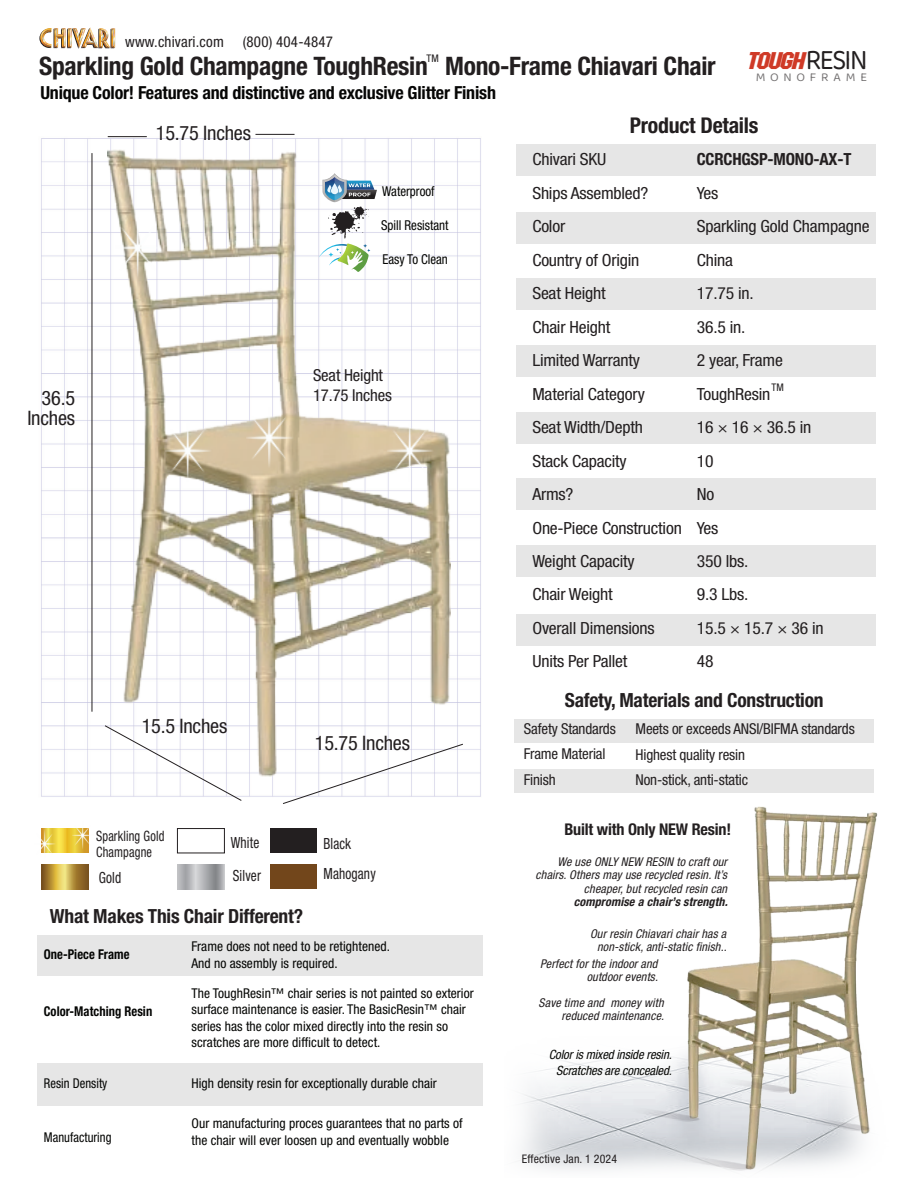
<style>
.page{position:relative;width:918px;height:1188px;background:#fff}
.page>*{position:absolute;margin:0;border:0;box-sizing:border-box;transform-origin:0 0}
.t1{font:700 condensed 25.5px "Helvetica Neue LT Std";letter-spacing:-.01em;color:#231f20}
.t2{font:italic 25.35px "Machine ITCD";color:#cf3a27;scale:1.18 1}
.t3{font:700 condensed 21.75px "Helvetica Neue LT Std";letter-spacing:-.01em;color:#231f20}
.t4{font:condensed 19.95px/19.5px "Helvetica Neue LT Std";letter-spacing:-.01em;color:#231f20;text-align:right}
.t5{font:700 condensed 19.5px "Helvetica Neue LT Std";letter-spacing:-.01em;color:#231f20}
.t6{font:700 condensed 18px "Helvetica Neue LT Std";letter-spacing:-.01em;color:#060605}
.t7{font:condensed 16.8px/33.5px "Helvetica Neue LT Std";letter-spacing:-.01em;color:#231f20;scale:1.05 1}
.t8{font:700 condensed 16.8px "Helvetica Neue LT Std";letter-spacing:-.01em;color:#231f20}
.t9{font:condensed 16.5px/19.5px "Helvetica Neue LT Std";letter-spacing:-.01em;color:#231f20}
.t10{font:700 condensed 16.2px "Helvetica Neue LT Std";letter-spacing:-.01em;color:#231f20}
.t11{font:condensed 15.45px/30px "Helvetica Neue LT Std";letter-spacing:.01em;color:#231f20;scale:.87 1}
.t12{font:condensed 15px/25.5px "Helvetica Neue LT Std";letter-spacing:-.01em;color:#231f20}
.t13{font:condensed 15px "Helvetica Neue LT Std";letter-spacing:.01em;color:#231f20}
.t14{font:condensed 14.25px/15.9px "Helvetica Neue LT Std";letter-spacing:.01em;color:#231f20;scale:.87 1}
.t15{font:condensed 13.65px "Helvetica Neue LT Std";color:#040503;scale:.95 1}
.t16{font:condensed 13.5px/16.5px "Helvetica Neue LT Std";letter-spacing:.005em;color:#040503}
.t17{font:700 condensed 13.5px "Helvetica Neue LT Std";letter-spacing:.005em;color:#040503;scale:.93 1}
.t18{font:condensed 13.5px "Helvetica Neue LT Std";letter-spacing:.005em;color:#040503;scale:.93 1}
.t19{font:italic condensed 12.75px/15.6px "Helvetica Neue LT Std";letter-spacing:-.01em;color:#090a07;text-align:center}
.t20{font:12.3px "Baloo Thambi 2";letter-spacing:.38em;color:#231f20}
.t21{font:italic condensed 12.15px/13.5px "Helvetica Neue LT Std";letter-spacing:.01em;color:#231f20;text-align:right}
.t22{font:italic 700 condensed 12.15px "Helvetica Neue LT Std";letter-spacing:.01em;color:#231f20}
.t23{font:condensed 11.85px "Helvetica Neue LT Std";letter-spacing:.01em;color:#231f20}
.t24{font:condensed 10.5px "Helvetica Neue LT Std";color:#231f20}
.s1{font-family:"Baloo Thambi 2";font-style:normal;font-size:29.4px;color:#231f20}
</style>
<div class="page">
<img style="left:41px;top:133px;width:440px;height:664px">
<img style="left:107px;top:150px;width:344px;height:627px">
<img style="left:519px;top:1055px;width:245px;height:116px">
<img style="left:687px;top:806px;width:190px;height:363px">
<img style="left:39px;top:27px;width:76px;height:22px">
<div style="left:515px;top:719px;width:359px;height:24px;background:#e6e6e6"></div>
<div style="left:515px;top:769px;width:359px;height:24px;background:#e6e6e6"></div>
<div style="left:37px;top:935px;width:446px;height:41px;background:#e6e6e6"></div>
<div style="left:37px;top:1063px;width:446px;height:43px;background:#e6e6e6"></div>
<div style="left:516px;top:144px;width:359px;height:31px;background:#e6e6e6"></div>
<div style="left:516px;top:212px;width:359px;height:32px;background:#e6e6e6"></div>
<div style="left:516px;top:279px;width:359px;height:31px;background:#e6e6e6"></div>
<div style="left:516px;top:345px;width:359px;height:32px;background:#e6e6e6"></div>
<div style="left:516px;top:412px;width:359px;height:31px;background:#e6e6e6"></div>
<div style="left:516px;top:478px;width:359px;height:32px;background:#e6e6e6"></div>
<div style="left:516px;top:545px;width:359px;height:32px;background:#e6e6e6"></div>
<div style="left:516px;top:614px;width:359px;height:32px;background:#e6e6e6"></div>
<hr style="left:108px;top:136px;width:39px;height:1px;background:#231f20">
<hr style="left:255px;top:134px;width:40px;height:1px;background:#231f20">
<hr style="left:92px;top:153px;width:1px;height:559px;background:#231f20">
<svg style="left:282px;top:743px;width:182px;height:61px"></svg>
<svg style="left:104px;top:725px;width:138px;height:76px"></svg>
<img style="left:659px;top:1151px;width:96px;height:20px">
<img style="left:786px;top:1114px;width:86px;height:19px">
<img style="left:615px;top:1104px;width:87px;height:19px">
<img style="left:707px;top:1075px;width:87px;height:19px">
<svg style="left:319px;top:173px;width:58px;height:99px"></svg>
<div style="left:270px;top:828px;width:47px;height:25px;background:#231f20"></div>
<div style="left:270px;top:865px;width:47px;height:24px;background:#72461b"></div>
<svg style="left:177px;top:865px;width:47px;height:24px"></svg>
<svg style="left:42px;top:865px;width:47px;height:24px"></svg>
<svg style="left:42px;top:828px;width:47px;height:25px"></svg>
<div style="left:177px;top:828px;width:48px;height:25px;background:#fff;border:1px solid #231f20"></div>
<img style="left:41px;top:829px;width:15px;height:24px">
<img style="left:72px;top:828px;width:17px;height:22px">
<img style="left:387px;top:420px;width:47px;height:61px">
<img style="left:247px;top:407px;width:46px;height:61px">
<img style="left:165px;top:420px;width:47px;height:61px">
<img style="left:115px;top:217px;width:47px;height:61px">
<p class="t13" style="left:125px;top:33px;width:100px">www.chivari.com</p>
<p class="t13" style="left:243px;top:33px;width:92px">(800) 404-4847</p>
<p class="t24" style="left:426px;top:52px;width:14px">TM</p>
<h1 class="t1" style="left:39px;top:50px;width:678px">Sparkling Gold Champagne ToughResin Mono-Frame Chiavari Chair</h1>
<h3 class="t6" style="left:40px;top:81px;width:457px">Unique Color! Features and distinctive and exclusive Glitter Finish</h3>
<h2 class="t2" style="left:746px;top:46px;width:104px">TOUGH<span class="s1">RESIN</span></h2>
<p class="t20" style="left:755px;top:69px;width:113px">MONOFRAME</p>
<h3 class="t4" style="left:27px;top:388px;width:49px">36.5<br>Inches</h3>
<h3 class="t4" style="left:156px;top:123px;width:97px">15.75 Inches</h3>
<p class="t15" style="left:382px;top:184px;width:57px">Waterproof</p>
<p class="t15" style="left:381px;top:217px;width:72px">Spill Resistant</p>
<p class="t15" style="left:382px;top:252px;width:70px">Easy To Clean</p>
<p class="t9" style="left:313px;top:366px;width:80px">Seat Height<br>17.75 Inches</p>
<h3 class="t4" style="left:142px;top:716px;width:87px">15.5 Inches</h3>
<p class="t14" style="left:96px;top:828px;width:80px">Sparkling Gold<br>Champagne</p>
<p class="t11" style="left:99px;top:863px;width:27px">Gold</p>
<p class="t11" style="left:233px;top:861px;width:34px">Silver</p>
<p class="t11" style="left:231px;top:828px;width:34px">White</p>
<h3 class="t4" style="left:315px;top:733px;width:97px">15.75 Inches</h3>
<p class="t11" style="left:323px;top:829px;width:62px">Black<br>Mahogany</p>
<h3 class="t5" style="left:50px;top:905px;width:255px">What Makes This Chair Different?</h3>
<p class="t17" style="left:44px;top:946px;width:94px">One-Piece Frame</p>
<p class="t16" style="left:191px;top:938px;width:200px">Frame does not need to be retightened.<br>And no assembly is required.</p>
<p class="t16" style="left:191px;top:984px;width:284px">The ToughResin™ chair series is not painted so exterior surface maintenance is easier. The BasicResin™ chair series has the color mixed directly into the resin so scratches are more difficult to detect.</p>
<p class="t16" style="left:191px;top:1074px;width:247px">High density resin for exceptionally durable chair</p>
<p class="t16" style="left:191px;top:1115px;width:273px">Our manufacturing proces guarantees that no parts of the chair will ever loosen up and eventually wobble</p>
<p class="t17" style="left:44px;top:1003px;width:118px">Color-Matching Resin</p>
<p class="t18" style="left:44px;top:1075px;width:70px">Resin Density</p>
<p class="t18" style="left:44px;top:1129px;width:74px">Manufacturing</p>
<h3 class="t3" style="left:630px;top:112px;width:130px">Product Details</h3>
<p class="t7" style="left:532px;top:143px;width:144px">Chivari SKU<br>Ships Assembled?<br>Color<br>Country of Origin<br>Seat Height<br>Chair Height<br>Limited Warranty<br>Material Category<br>Seat Width/Depth<br>Stack Capacity<br>Arms?<br>One-Piece Construction<br>Weight Capacity<br>Chair Weight<br>Overall Dimensions<br>Units Per Pallet</p>
<p class="t8" style="left:697px;top:149px;width:156px">CCRCHGSP-MONO-AX-T</p>
<p class="t7" style="left:697px;top:176px;width:166px">Yes<br>Sparkling Gold Champagne<br>China<br>17.75 in.<br>36.5 in.<br>2 year, Frame<br>ToughResin<br>16 × 16 × 36.5 in<br>10<br>No<br>Yes<br>350 lbs.<br>9.3 Lbs.<br>15.5 × 15.7 × 36 in<br>48</p>
<p class="t24" style="left:772px;top:381px;width:14px">TM</p>
<h3 class="t5" style="left:565px;top:689px;width:260px">Safety, Materials and Construction</h3>
<p class="t12" style="left:524px;top:716px;width:93px">Safety Standards<br>Frame Material<br>Finish</p>
<p class="t12" style="left:636px;top:716px;width:221px">Meets or exceeds ANSI/BIFMA standards<br>Highest quality resin<br>Non-stick, anti-static</p>
<p class="t10" style="left:564px;top:820px;width:168px">Built with Only NEW Resin!</p>
<p class="t21" style="left:536px;top:855px;width:193px">We use ONLY NEW RESIN to craft our chairs. Others may use recycled resin. It’s cheaper, but recycled resin can</p>
<p class="t22" style="left:574px;top:895px;width:155px">compromise a chair’s strength.</p>
<p class="t21" style="left:590px;top:927px;width:138px;text-align:center">Our resin Chiavari chair has a non-stick, anti-static finish..</p>
<p class="t21" style="left:540px;top:957px;width:119px">Perfect for the indoor and outdoor events.</p>
<p class="t21" style="left:539px;top:996px;width:127px">Save time and money with reduced maintenance.</p>
<p class="t19" style="left:549px;top:1047px;width:125px">Color is mixed inside resin.<br>Scratches are concealed.</p>
<p class="t23" style="left:522px;top:1152px;width:97px">Effective Jan. 1 2024</p>
</div>
